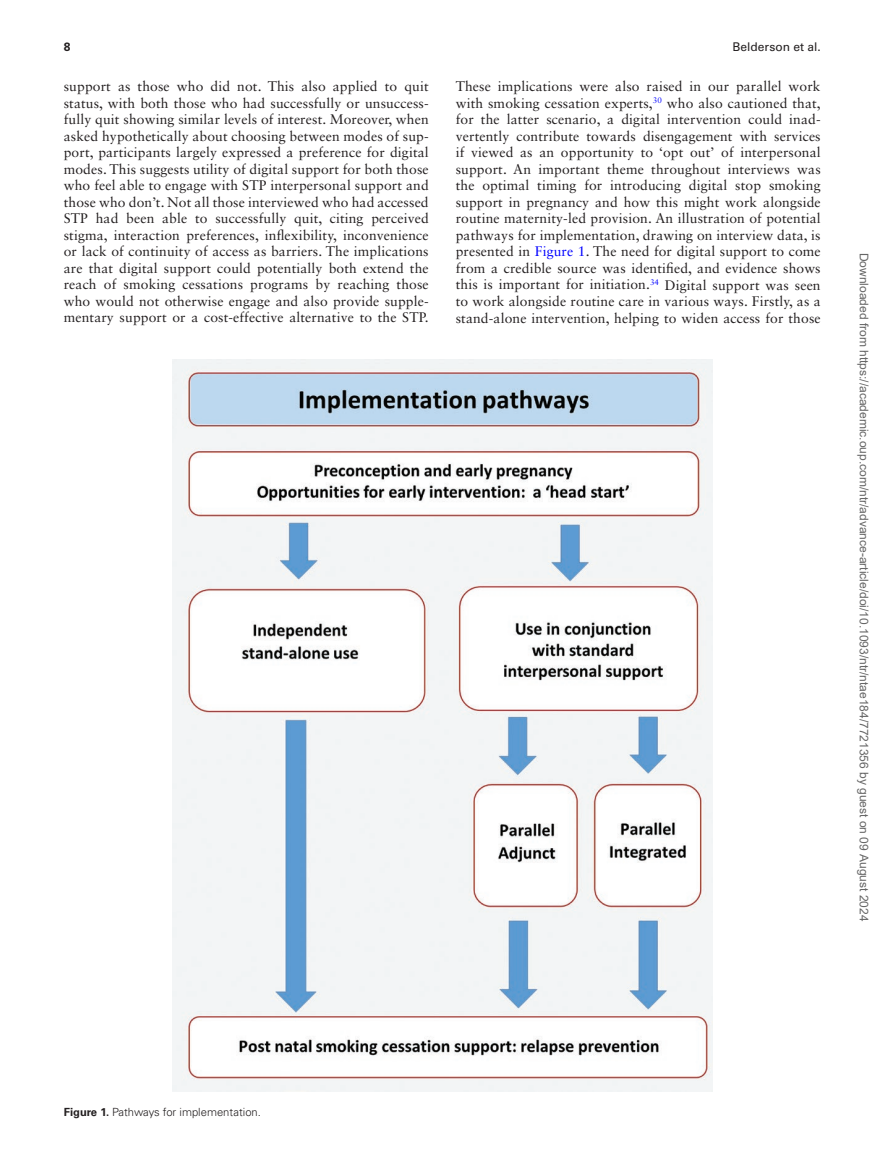
<style>
.page{position:relative;width:893px;height:1174px;background:#fff}
.page>*{position:absolute;margin:0;border:0;box-sizing:border-box;transform-origin:0 0}
.t1{font:13.8px/16.5px "Sabon LT Std";letter-spacing:.01em;color:#231f20;text-align:justify}
.t2{font:12px "Arial";color:#666}
.t3{font:12px "Univers LT Std";color:#231f20}
.t4{font:700 12px "Univers LT Std";color:#231f20}
.t5{font:300 11.25px "Univers LT Std";color:#231f20}
.s1{color:#00f}
.s2{font-weight:700}
</style>
<div class="page">
<img style="left:172px;top:359px;width:540px;height:732px">
<p class="t4" style="left:64px;top:40px;width:8px">8</p>
<p class="t3" style="left:732px;top:40px;width:90px">Belderson et al.</p>
<p class="t1" style="left:64px;top:78px;width:366px">support as those who did not. This also applied to quit status, with both those who had successfully or unsuccess&shy;fully quit showing similar levels of interest. Moreover, when asked hypothetically about choosing between modes of sup&shy;port, participants largely expressed a preference for digital modes. This suggests utility of digital support for both those who feel able to engage with STP interpersonal support and those who don’t. Not all those interviewed who had accessed STP had been able to successfully quit, citing perceived stigma, interaction preferences, inflexibility, inconvenience or lack of continuity of access as barriers. The implications are that digital support could potentially both extend the reach of smoking cessations programs by reaching those who would not otherwise engage and also provide supple&shy;mentary support or a cost-effective alternative to the STP.</p>
<p class="t1" style="left:456px;top:78px;width:366px">These implications were also raised in our parallel work with smoking cessation experts,<sup>30</sup> who also cautioned that, for the latter scenario, a digital intervention could inad&shy;vertently contribute towards disengagement with services if viewed as an opportunity to ‘opt out’ of interpersonal support. An important theme throughout interviews was the optimal timing for introducing digital stop smoking support in pregnancy and how this might work alongside routine maternity-led provision. An illustration of potential pathways for implementation, drawing on interview data, is presented in <span class="s1">Figure 1</span>. The need for digital support to come from a credible source was identified, and evidence shows this is important for initiation.<sup>34</sup> Digital support was seen to work alongside routine care in various ways. Firstly, as a stand-alone intervention, helping to widen access for those</p>
<p class="t2" style="left:868px;top:252px;width:670px;rotate:90deg">Downloaded from https://academic.oup.com/ntr/advance-article/doi/10.1093/ntr/ntae184/7721356 by guest on 09 August 2024</p>
<p class="t5" style="left:64px;top:1105px;width:199px"><span class="s2">Figure 1.</span> Pathways for implementation.</p>
</div>
